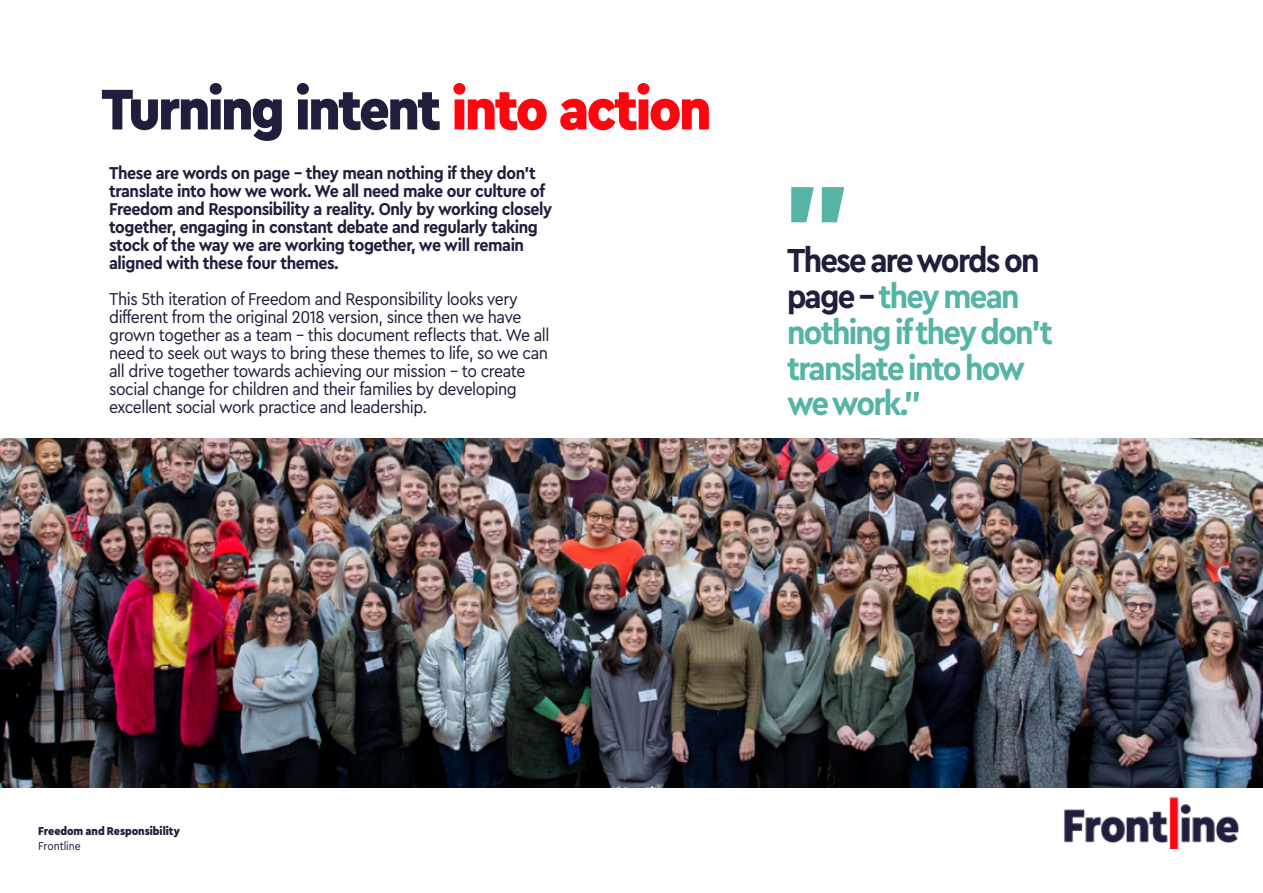
<style>
.page{position:relative;width:1263px;height:893px;background:#fff}
.page>*{position:absolute;margin:0;border:0;box-sizing:border-box;transform-origin:0 0}
.t1{font:900 121.8px "Cera Compact Pro";color:#55b4a5}
.t2{font:900 60px "Cera Compact Pro";letter-spacing:-.04em;color:#1f1f3d}
.Paragraph_Style_1{font:700 34.8px/35.7px "Cera Compact Pro";letter-spacing:-.05em;color:#55b4a5}
.t3{font:18px/18px "Cera Compact Pro";letter-spacing:-.025em;color:#1f1f3d}
.t4{font:700 18px/18px "Cera Compact Pro";letter-spacing:-.025em;color:#1f1f3d}
.t5{font:900 12px "Cera Compact Pro";color:#1f1f3d}
.t6{font:12px "Cera Compact Pro";letter-spacing:-.01em;color:#1f1f3d}
.s1{color:#ff050f}
.s2{color:#1f1f3d}
</style>
<div class="page">
<img style="left:1057px;top:787px;width:185px;height:61px">
<img style="left:0;top:438px;width:1263px;height:349px">
<p class="t2" style="left:101px;top:69px;width:612px">Turning intent <span class="s1">into action</span></p>
<p class="t4" style="left:109px;top:163px;width:445px">These are words on page – they mean nothing if they don’t translate into how we work. We all need make our culture of Freedom and Responsibility a reality. Only by working closely together, engaging in constant debate and regularly taking stock of the way we are working together, we will remain aligned with these four themes.</p>
<p class="t3" style="left:109px;top:289px;width:442px">This 5th iteration of Freedom and Responsibility looks very different from the original 2018 version, since then we have grown together as a team - this document reflects that. We all need to seek out ways to bring these themes to life, so we can all drive together towards achieving our mission - to create social change for children and their families by developing excellent social work practice and leadership.</p>
<h1 class="t1" style="left:783px;top:146px;width:67px">"</h1>
<h1 class="Paragraph_Style_1" style="left:787px;top:242px;width:267px"><span class="s2">These are words on page -</span> they mean nothing if they don’t translate into how we work.”</h1>
<p class="t5" style="left:38px;top:823px;width:143px">Freedom and Responsibility</p>
<p class="t6" style="left:38px;top:838px;width:44px">Frontline</p>
</div>
